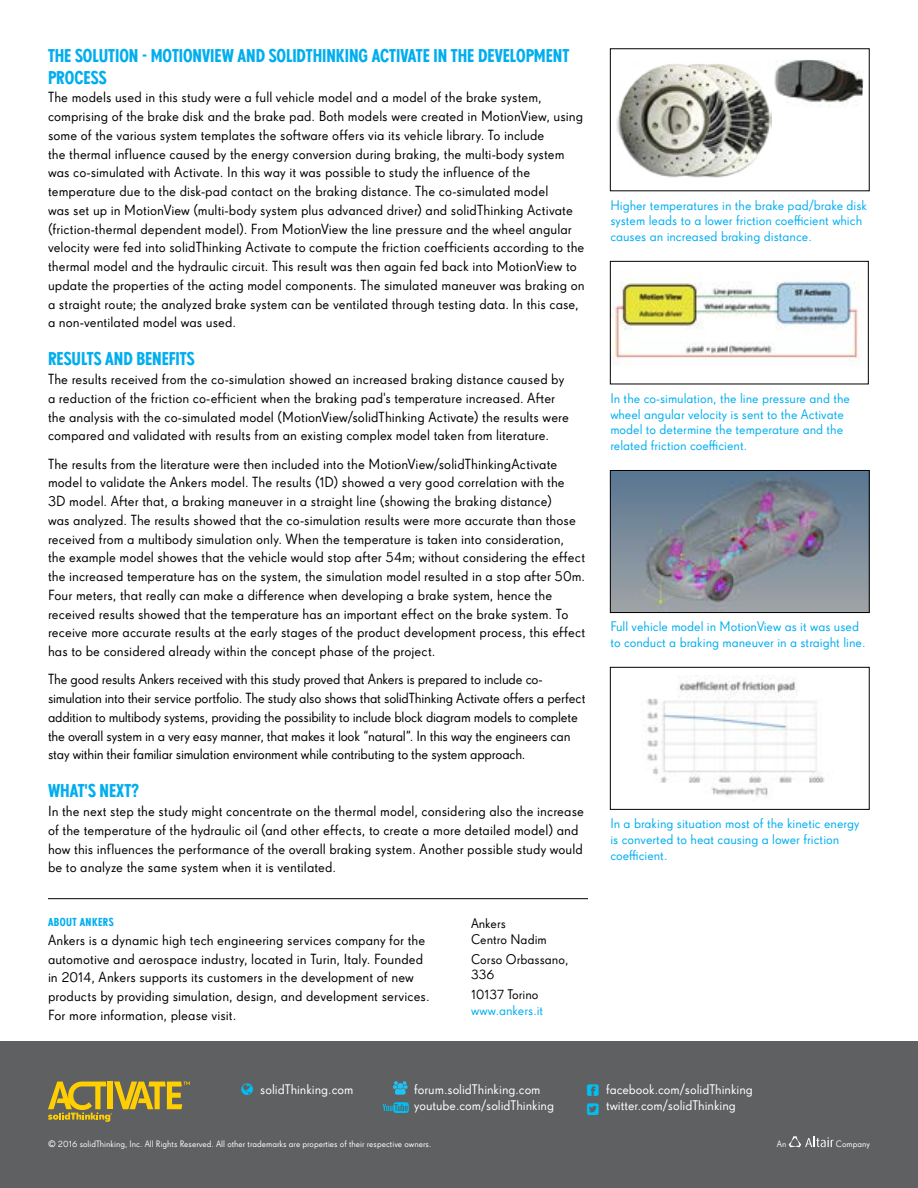
<style>
.page{position:relative;width:918px;height:1188px;background:#fff}
.page>*{position:absolute;margin:0;border:0;box-sizing:border-box;transform-origin:0 0}
.t1{font:500 condensed 18px/21.6px "Super Grotesk Pro";color:#00aeef}
.t2{font:14.25px/18.8px "Super Grotesk Pro";color:#000}
.t3{font:13.5px/15.8px "Super Grotesk Pro";color:#00aeef}
.t4{font:13.5px/16.5px "Super Grotesk Pro";color:#fff}
.t5{font:13.5px/15.8px "Super Grotesk Pro";color:#000}
.t6{font:500 condensed 11.25px "Super Grotesk Pro";letter-spacing:.04em;color:#00aeef}
.t7{font:9px "Super Grotesk Pro";color:#fff}
</style>
<div class="page">
<hr style="left:48px;top:898px;width:540px;height:1px;background:#000">
<div style="left:0;top:1042px;width:918px;height:146px;background:#5f6062"></div>
<svg style="left:789px;top:1136px;width:45px;height:11px"></svg>
<svg style="left:48px;top:1082px;width:142px;height:40px"></svg>
<img style="left:616px;top:64px;width:156px;height:114px">
<img style="left:612px;top:270px;width:247px;height:92px">
<div style="left:610px;top:261px;width:259px;height:123px;border:1px solid #000"></div>
<img style="left:612px;top:472px;width:255px;height:139px">
<div style="left:610px;top:470px;width:259px;height:143px;border:1px solid #000"></div>
<img style="left:647px;top:675px;width:178px;height:121px">
<div style="left:610px;top:667px;width:259px;height:143px;border:1px solid #000"></div>
<img style="left:763px;top:60px;width:101px;height:53px">
<svg style="left:382px;top:1102px;width:27px;height:11px"></svg>
<svg style="left:393px;top:1081px;width:15px;height:14px"></svg>
<p class="t1" style="left:48px;top:45px;width:523px">THE SOLUTION - MOTIONVIEW AND SOLIDTHINKING ACTIVATE IN THE DEVELOPMENT<br>PROCESS</p>
<p class="t2" style="left:48px;top:88px;width:538px">The models used in this study were a full vehicle model and a model of the brake system, comprising of the brake disk and the brake pad. Both models were created in MotionView, using some of the various system templates the software offers via its vehicle library. To include<br>the thermal influence caused by the energy conversion during braking, the multi-body system was co-simulated with Activate. In this way it was possible to study the influence of the temperature due to the disk-pad contact on the braking distance. The co-simulated model<br>was set up in MotionView (multi-body system plus advanced driver) and solidThinking Activate (friction-thermal dependent model). From MotionView the line pressure and the wheel angular velocity were fed into solidThinking Activate to compute the friction coefficients according to the thermal model and the hydraulic circuit. This result was then again fed back into MotionView to update the properties of the acting model components. The simulated maneuver was braking on a straight route; the analyzed brake system can be ventilated through testing data. In this case, a non-ventilated model was used.</p>
<p class="t1" style="left:48px;top:348px;width:148px">RESULTS AND BENEFITS</p>
<p class="t2" style="left:48px;top:370px;width:523px">The results received from the co-simulation showed an increased braking distance caused by a reduction of the friction co-efficient when the braking pad's temperature increased. After the analysis with the co-simulated model (MotionView/solidThinking Activate) the results were compared and validated with results from an existing complex model taken from literature.</p>
<p class="t2" style="left:48px;top:454px;width:539px">The results from the literature were then included into the MotionView/solidThinkingActivate model to validate the Ankers model. The results (1D) showed a very good correlation with the 3D model. After that, a braking maneuver in a straight line (showing the braking distance)<br>was analyzed. The results showed that the co-simulation results were more accurate than those received from a multibody simulation only. When the temperature is taken into consideration,<br>the example model showes that the vehicle would stop after 54m; without considering the effect the increased temperature has on the system, the simulation model resulted in a stop after 50m.<br>Four meters, that really can make a difference when developing a brake system, hence the received results showed that the temperature has an important effect on the brake system. To receive more accurate results at the early stages of the product development process, this effect has to be considered already within the concept phase of the project.</p>
<p class="t2" style="left:48px;top:670px;width:539px">The good results Ankers received with this study proved that Ankers is prepared to include co&shy;simulation into their service portfolio. The study also shows that solidThinking Activate offers a perfect addition to multibody systems, providing the possibility to include block diagram models to complete the overall system in a very easy manner, that makes it look “natural”. In this way the engineers can stay within their familiar simulation environment while contributing to the system approach.</p>
<p class="t1" style="left:48px;top:780px;width:93px">WHAT'S NEXT?</p>
<p class="t2" style="left:48px;top:802px;width:538px">In the next step the study might concentrate on the thermal model, considering also the increase of the temperature of the hydraulic oil (and other effects, to create a more detailed model) and how this influences the performance of the overall braking system. Another possible study would be to analyze the same system when it is ventilated.</p>
<p class="t6" style="left:48px;top:916px;width:67px">ABOUT ANKERS</p>
<p class="t2" style="left:48px;top:930px;width:383px">Ankers is a dynamic high tech engineering services company for the automotive and aerospace industry, located in Turin, Italy. Founded in 2014, Ankers supports its customers in the development of new products by providing simulation, design, and development services.<br>For more information, please visit.</p>
<p class="t5" style="left:471px;top:915px;width:77px">Ankers<br>Centro Nadim</p>
<p class="t5" style="left:471px;top:951px;width:99px">Corso Orbassano,<br>336</p>
<p class="t5" style="left:471px;top:987px;width:69px">10137 Torino</p>
<p class="t3" style="left:471px;top:1003px;width:74px">www.ankers.it</p>
<p class="t3" style="left:610px;top:197px;width:258px">Higher temperatures in the brake pad/brake disk system leads to a lower friction coefficient which causes an increased braking distance.</p>
<p class="t3" style="left:610px;top:390px;width:241px">In the co-simulation, the line pressure and the wheel angular velocity is sent to the Activate model to determine the temperature and the related friction coefficient.</p>
<p class="t3" style="left:610px;top:619px;width:257px">Full vehicle model in MotionView as it was used to conduct a braking maneuver in a straight line.</p>
<p class="t3" style="left:610px;top:816px;width:251px">In a braking situation most of the kinetic energy is converted to heat causing a lower friction coefficient.</p>
<p class="t4" style="left:260px;top:1081px;width:95px">solidThinking.com</p>
<p class="t4" style="left:606px;top:1081px;width:148px">facebook.com/solidThinking twitter.com/solidThinking</p>
<p class="t7" style="left:48px;top:1139px;width:385px">© 2016 solidThinking, Inc. All Rights Reserved. All other trademarks are properties of their respective owners.</p>
<p class="t7" style="left:777px;top:1139px;width:11px">An</p>
<p class="t7" style="left:836px;top:1139px;width:35px">Company</p>
<p class="t4" style="left:414px;top:1081px;width:141px">forum.solidThinking.com youtube.com/solidThinking</p>
</div>
